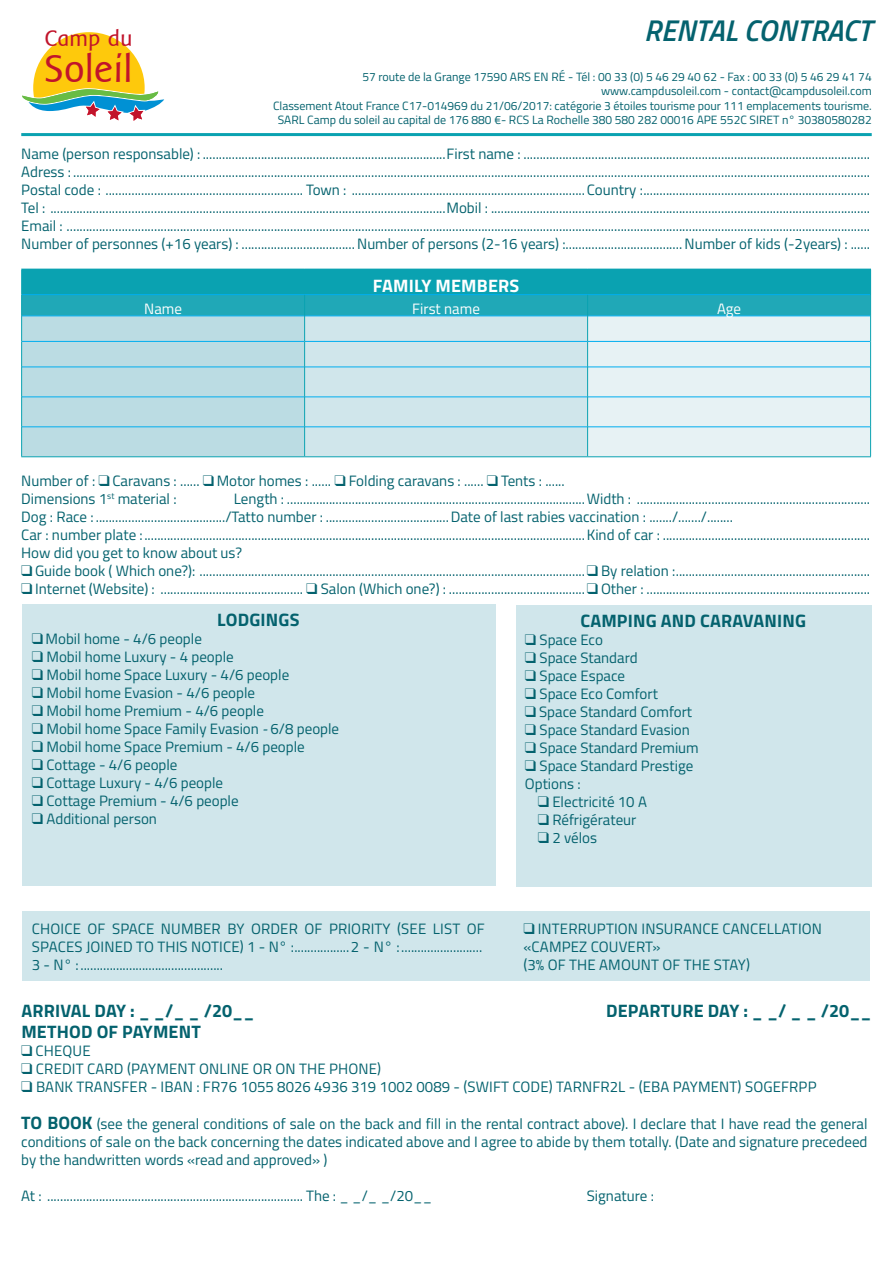
<style>
.page{position:relative;width:893px;height:1263px;background:#fff}
.page>*{position:absolute;margin:0;border:0;box-sizing:border-box;transform-origin:0 0}
.t1{font:40.2px "Baar Sophia";letter-spacing:.01em;color:#c1142b}
.t2{font:italic 600 30px "Titillium Web";color:#04626e}
.t3{font:23.4px "Baar Sophia";color:#c1142b}
.t4{font:700 18px "Titillium Web";letter-spacing:.01em;color:#04626e}
.t5{font:700 18px "Titillium Web";letter-spacing:.01em;color:#fff}
.t6{font:15px/18px "Titillium Web";color:#04626e}
.t7{font:15px "Titillium Web";color:#fff}
.t8{font:12px/14.4px "Titillium Web";color:#04626e;text-align:right}
.s1{font-style:italic}
.s2{font-weight:700;font-size:18px}
</style>
<div class="page">
<svg style="left:21px;top:269px;width:850px;height:187px;background:#9bd4dd"></svg>
<hr style="left:21px;top:456px;width:284px;height:1px;background:#0aa2b1">
<hr style="left:305px;top:456px;width:283px;height:1px;background:#0aa2b1">
<hr style="left:588px;top:456px;width:283px;height:1px;background:#0aa2b1">
<div style="left:23px;top:911px;width:847px;height:69px;background:#d0e6eb"></div>
<hr style="left:21px;top:133px;width:851px;height:3px;background:#0aa2b1">
<svg style="left:22px;top:32px;width:142px;height:89px"></svg>
<div style="left:23px;top:604px;width:473px;height:281px;background:#d0e6eb"></div>
<div style="left:517px;top:605px;width:355px;height:281px;background:#d0e6eb"></div>
<h3 class="t3" style="left:45px;top:25px;width:89px">Camp du</h3>
<h1 class="t1" style="left:45px;top:47px;width:89px">Soleil</h1>
<h2 class="t2" style="left:644px;top:8px;width:229px">RENTAL CONTRACT</h2>
<p class="t8" style="left:273px;top:69px;width:600px">57 route de la Grange 17590 ARS EN RÉ - Tél : 00 33 (0) 5 46 29 40 62 - Fax : 00 33 (0) 5 46 29 41 74 www.campdusoleil.com - contact@campdusoleil.com<br>Classement Atout France C17-014969 du 21/06/2017: catégorie 3 étoiles tourisme pour 111 emplacements tourisme.<br>SARL Camp du soleil au capital de 176 880 €- RCS La Rochelle 380 580 282 00016 APE 552C SIRET n° 30380580282</p>
<p class="t6" style="left:21px;top:144px;width:850px;text-align:justify">Name (person responsable) : ...........................................................................First name : ...........................................................................................................<br>Adress : ......................................................................................................................................................................................................................................................<br>Postal code : ............................................................. Town : ........................................................................Country :......................................................................<br>Tel : ..........................................................................................................................Mobil : .....................................................................................................................<br>Email : ........................................................................................................................................................................................................................................................<br>Number of personnes (+16 years) : ...................................Number of persons (2-16 years) :.................................... Number of kids (-2years) : ......</p>
<p class="t5" style="left:373px;top:272px;width:148px">FAMILY MEMBERS</p>
<p class="t7" style="left:144px;top:297px;width:39px">Name</p>
<p class="t7" style="left:412px;top:297px;width:69px">First name</p>
<p class="t7" style="left:717px;top:297px;width:26px">Age</p>
<p class="t6" style="left:21px;top:470px;width:545px">Number of : ❑ Caravans : ...... ❑ Motor homes : ...... ❑ Folding caravans : ...... ❑ Tents : ......<br>Dimensions 1<sup>st</sup> material :</p>
<p class="t6" style="left:21px;top:488px;width:850px;text-indent:213px">Length : ............................................................................................Width : ........................................................................<br>Dog : Race : ......................................../Tatto number : ......................................Date of last rabies vaccination : ......./......./........<br>Car : number plate :........................................................................................................................................Kind of car : ................................................................<br>How did you get to know about us?</p>
<p class="t6" style="left:21px;top:560px;width:850px">❑ Guide book ( Which one?): .......................................................................................................................❑ By relation :............................................................</p>
<p class="t6" style="left:21px;top:578px;width:850px">❑ Internet (Website) : ............................................ ❑ Salon (Which one?) : ..........................................❑ Other : .....................................................................</p>
<p class="t4" style="left:217px;top:606px;width:84px">LODGINGS</p>
<p class="t6" style="left:32px;top:629px;width:172px">❑ Mobil home - 4/6 people</p>
<p class="t6" style="left:32px;top:647px;width:203px">❑ Mobil home Luxury - 4 people</p>
<p class="t6" style="left:32px;top:665px;width:259px">❑ Mobil home Space Luxury - 4/6 people</p>
<p class="t6" style="left:32px;top:683px;width:225px">❑ Mobil home Evasion - 4/6 people</p>
<p class="t6" style="left:32px;top:701px;width:234px">❑ Mobil home Premium - 4/6 people</p>
<p class="t6" style="left:32px;top:719px;width:309px">❑ Mobil home Space Family Evasion <span class="s1">-</span> 6/8 people</p>
<p class="t6" style="left:32px;top:737px;width:274px">❑ Mobil home Space Premium - 4/6 people</p>
<p class="t6" style="left:32px;top:755px;width:147px">❑ Cottage - 4/6 people</p>
<p class="t6" style="left:32px;top:773px;width:193px">❑ Cottage Luxury - 4/6 people</p>
<p class="t6" style="left:32px;top:791px;width:208px">❑ Cottage Premium - 4/6 people</p>
<p class="t6" style="left:32px;top:809px;width:127px">❑ Additional person</p>
<p class="t4" style="left:580px;top:607px;width:227px">CAMPING AND CARAVANING</p>
<p class="t6" style="left:525px;top:630px;width:80px">❑ Space Eco</p>
<p class="t6" style="left:525px;top:648px;width:114px">❑ Space Standard</p>
<p class="t6" style="left:525px;top:666px;width:102px">❑ Space Espace</p>
<p class="t6" style="left:525px;top:684px;width:135px">❑ Space Eco Comfort</p>
<p class="t6" style="left:525px;top:702px;width:169px">❑ Space Standard Comfort</p>
<p class="t6" style="left:525px;top:720px;width:167px">❑ Space Standard Evasion</p>
<p class="t6" style="left:525px;top:738px;width:175px">❑ Space Standard Premium</p>
<p class="t6" style="left:525px;top:756px;width:170px">❑ Space Standard Prestige<br>Options :</p>
<p class="t6" style="left:538px;top:792px;width:111px">❑ Electricité 10 A</p>
<p class="t6" style="left:538px;top:810px;width:100px">❑ Réfrigérateur</p>
<p class="t6" style="left:538px;top:828px;width:61px">❑ 2 vélos</p>
<p class="t6" style="left:32px;top:919px;width:454px">CHOICE OF SPACE NUMBER BY ORDER OF PRIORITY (SEE LIST OF<br>SPACES JOINED TO THIS NOTICE) 1 - N° :.................2 - N° :.........................<br>3 - N° : ............................................</p>
<p class="t6" style="left:523px;top:919px;width:300px">❑ INTERRUPTION INSURANCE CANCELLATION «CAMPEZ COUVERT»<br>(3% OF THE AMOUNT OF THE STAY)</p>
<p class="t4" style="left:21px;top:997px;width:235px">ARRIVAL DAY : _ _/_ _ /20__</p>
<p class="t4" style="left:606px;top:997px;width:267px">DEPARTURE DAY : _ _/ _ _ /20__</p>
<p class="t4" style="left:21px;top:1018px;width:181px">METHOD OF PAYMENT</p>
<p class="t6" style="left:21px;top:1041px;width:71px">❑ CHEQUE</p>
<p class="t6" style="left:21px;top:1059px;width:361px">❑ CREDIT CARD (PAYMENT ONLINE OR ON THE PHONE)</p>
<p class="t6" style="left:21px;top:1077px;width:797px">❑ BANK TRANSFER - IBAN : FR76 1055 8026 4936 319 1002 0089 - (SWIFT CODE) TARNFR2L - (EBA PAYMENT) SOGEFRPP</p>
<p class="t6" style="left:21px;top:1114px;width:848px;text-align:justify"><span class="s2">TO BOOK</span> (see the general conditions of sale on the back and fill in the rental contract above). I declare that I have read the general conditions of sale on the back concerning the dates indicated above and I agree to abide by them totally. (Date and signature precedeed by the handwritten words «read and approved» )</p>
<p class="t6" style="left:21px;top:1186px;width:412px">At : ............................................................................... The : _ _/_ _/20__</p>
<p class="t6" style="left:587px;top:1186px;width:69px">Signature :</p>
</div>
